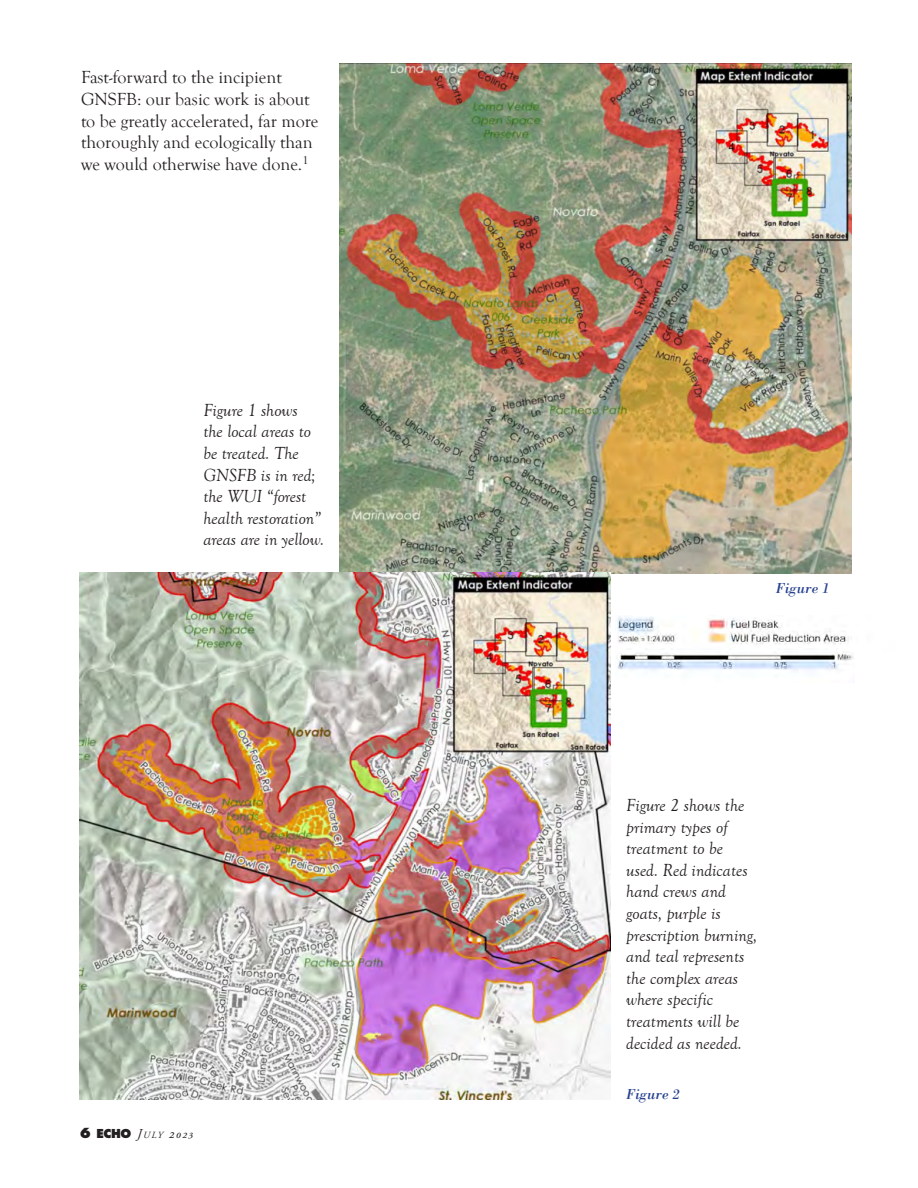
<style>
.page{position:relative;width:918px;height:1188px;background:#fff}
.page>*{position:absolute;margin:0;border:0;box-sizing:border-box;transform-origin:0 0}
.t1{font:italic 18px/21.6px "Goudy Old Style T";color:#231f20}
.t2{font:18px/21.6px "Goudy Old Style T";color:#231f20}
.t3{font:italic 15px "Bodoni Std";color:#25408f}
.t4{font:800 12px "Futura Std";color:#231f20}
.s1{font-size:13.5px}
.s2{font-family:"Adobe Garamond Pro";font-weight:400;font-style:italic;font-size:13.5px}
.s3{font-family:"Adobe Garamond Pro";font-weight:400;font-style:italic;font-size:9.45px}
</style>
<div class="page">
<img style="left:339px;top:64px;width:512px;height:509px">
<img style="left:79px;top:572px;width:531px;height:527px">
<img style="left:617px;top:616px;width:232px;height:29px">
<img style="left:616px;top:652px;width:237px;height:19px">
<p class="t2" style="left:81px;top:67px;width:239px">Fast-forward to the incipient<br>GNSFB: our basic work is about to be greatly accelerated, far more thoroughly and ecologically than we would otherwise have done.<sup>1</sup></p>
<p class="t1" style="left:203px;top:400px;width:122px">Figure 1 shows<br>the local areas to be treated. The<br>GNSFB is in red; the WUI “forest health restoration” areas are in yellow.</p>
<p class="t4" style="left:80px;top:1126px;width:115px"><span class="s1">6</span> ECHO <span class="s2">J</span><span class="s3">uly</span> <span class="s2">2023</span></p>
<p class="t3" style="left:776px;top:579px;width:55px">Figure 1</p>
<p class="t1" style="left:626px;top:795px;width:133px">Figure 2 shows the primary types of treatment to be used. Red indicates hand crews and goats, purple is prescription burning, and teal represents the complex areas where specific treatments will be decided as needed.</p>
<p class="t3" style="left:626px;top:1085px;width:55px">Figure 2</p>
</div>
